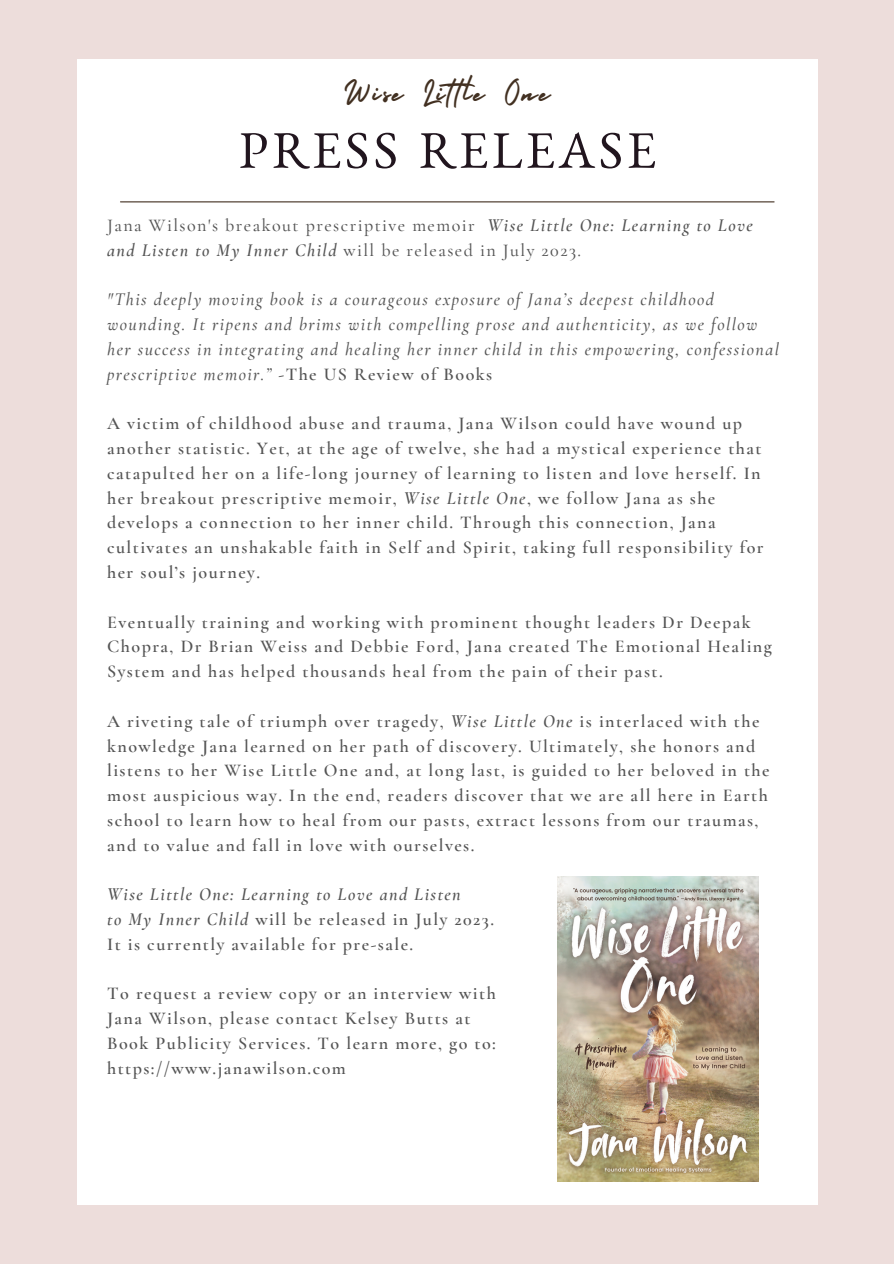
<style>
.page{position:relative;width:894px;height:1264px;background:#fff}
.page>*{position:absolute;margin:0;border:0;box-sizing:border-box;transform-origin:0 0}
.t1{font:52.5px "Benne";letter-spacing:.08em;color:#21151e}
.t2{font:36px "Holiday";letter-spacing:.08em;color:#423021}
.t3{font:600 18px/24.8px "Cormorant Garamond";letter-spacing:.08em;color:#545454}
.t4{font:italic 500 18px/24.8px "Cormorant Garamond";letter-spacing:.08em;color:#545454}
.t5{font:500 18px/24.8px "Cormorant Garamond";letter-spacing:.08em;color:#545454}
.t6{font:italic 600 18px "Cormorant Garamond";letter-spacing:.08em;color:#545454}
.s1{font-weight:600;font-style:italic}
.s2{font-weight:600;font-style:normal}
.s3{font-style:italic}
</style>
<div class="page">
<div style="left:0;top:0;width:893px;height:1263px;background:#eddddb"></div>
<div style="left:76px;top:60px;width:741px;height:1144px;background:#fff"></div>
<hr style="left:120px;top:201px;width:653px;height:1px;background:#423021">
<img style="left:557px;top:876px;width:201px;height:305px">
<p class="t2" style="left:344px;top:64px;width:208px">Wise Little One</p>
<p class="t1" style="left:239px;top:134px;width:418px">PRESS RELEASE</p>
<p class="t5" style="left:107px;top:213px;width:647px">Jana Wilson's breakout prescriptive memoir <span class="s1">Wise Little One: Learning to Love and Listen to My Inner Child</span> will be released in July 2023.</p>
<p class="t4" style="left:107px;top:287px;width:673px">"This deeply moving book is a courageous exposure of Jana’s deepest childhood wounding. It ripens and brims with compelling prose and authenticity, as we follow her success in integrating and healing her inner child in this empowering, confessional prescriptive memoir.” <span class="s2">-The US Review of Books</span></p>
<p class="t3" style="left:107px;top:411px;width:657px">A victim of childhood abuse and trauma, Jana Wilson could have wound up another statistic. Yet, at the age of twelve, she had a mystical experience that catapulted her on a life-long journey of learning to listen and love herself. In her breakout prescriptive memoir, <span class="s3">Wise Little One</span>, we follow Jana as she develops a connection to her inner child. Through this connection, Jana cultivates an unshakable faith in Self and Spirit, taking full responsibility for her soul’s journey.</p>
<p class="t3" style="left:107px;top:609px;width:666px">Eventually training and working with prominent thought leaders Dr Deepak<br>Chopra, Dr Brian Weiss and Debbie Ford, Jana created The Emotional Healing<br>System and has helped thousands heal from the pain of their past.</p>
<p class="t3" style="left:107px;top:708px;width:663px">A riveting tale of triumph over tragedy, <span class="s3">Wise Little One</span> is interlaced with the knowledge Jana learned on her path of discovery. Ultimately, she honors and listens to her Wise Little One and, at long last, is guided to her beloved in the most auspicious way. In the end, readers discover that we are all here in Earth school to learn how to heal from our pasts, extract lessons from our traumas, and to value and fall in love with ourselves.</p>
<p class="t6" style="left:107px;top:883px;width:355px">Wise Little One: Learning to Love and Listen</p>
<p class="t3" style="left:107px;top:906px;width:388px"><span class="s3">to My Inner Child</span> will be released in July 2023.</p>
<p class="t3" style="left:107px;top:931px;width:307px">It is currently available for pre-sale.</p>
<p class="t3" style="left:107px;top:981px;width:390px">To request a review copy or an interview with</p>
<p class="t3" style="left:107px;top:1006px;width:365px">Jana Wilson, please contact Kelsey Butts at</p>
<p class="t3" style="left:107px;top:1030px;width:390px">Book Publicity Services. To learn more, go to:</p>
<p class="t3" style="left:107px;top:1055px;width:240px">https://www.janawilson.com</p>
</div>
